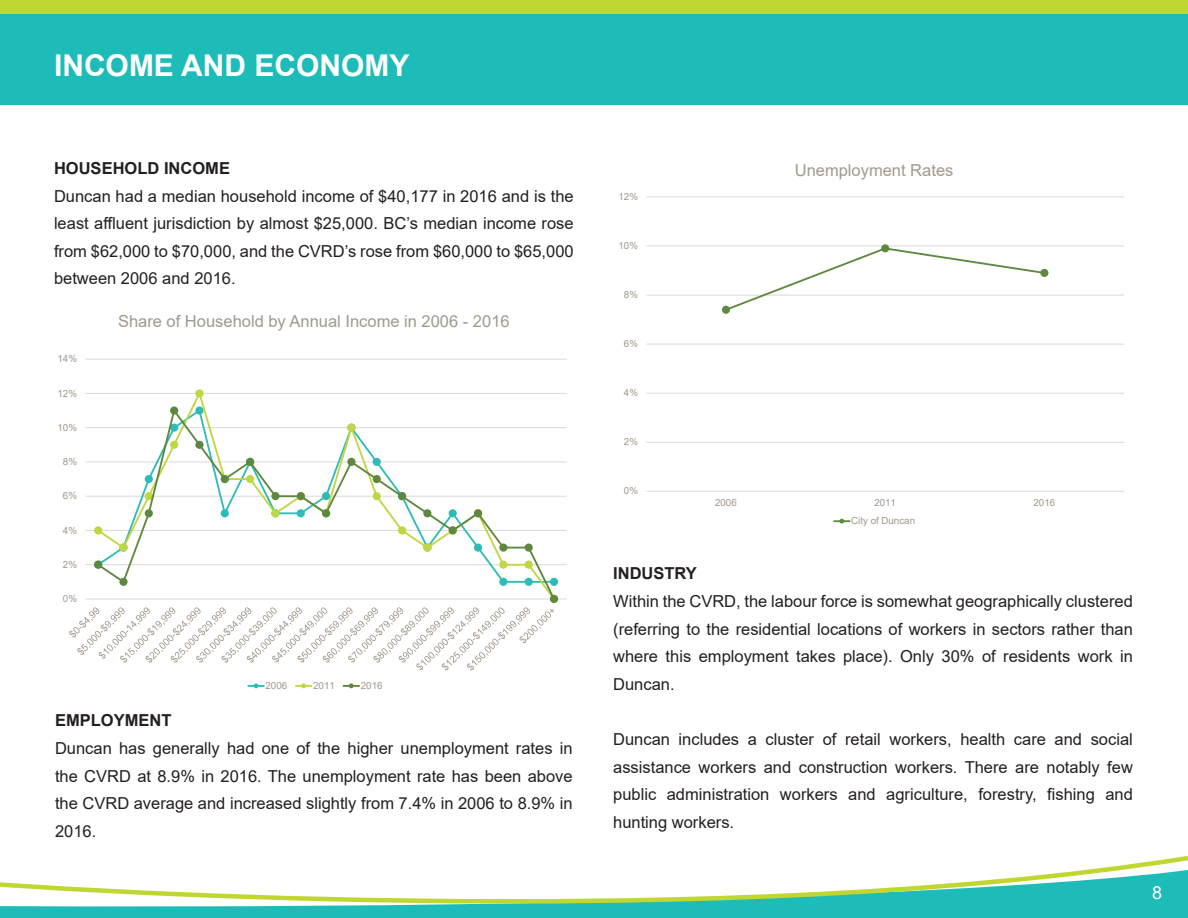
<style>
.page{position:relative;width:1188px;height:918px;background:#fff}
.page>*{position:absolute;margin:0;border:0;box-sizing:border-box;transform-origin:0 0}
.t1{font:700 30px "Arial";color:#fff}
.t2{font:18px "Arial";color:#fff}
.Body{font:16.5px/27.6px "Arial";color:#231f20;text-align:justify}
.Theme_Intro{font:16.5px "Arial";color:#a1998c}
.Sub-Header{font:700 16.5px "Arial";color:#231f20}
.t3{font:9.75px "Arial";letter-spacing:-.005em;color:#a2978a}
</style>
<div class="page">
<svg style="left:0;top:855px;width:1188px;height:63px"></svg>
<div style="left:0;top:0;width:1188px;height:105px;background:#1dbcb8"></div>
<div style="left:0;top:0;width:1188px;height:14px;background:#c1d731"></div>
<hr style="left:86px;top:564px;width:481px;height:1px;background:#d9d9d9">
<hr style="left:86px;top:530px;width:481px;height:1px;background:#d9d9d9">
<hr style="left:86px;top:496px;width:481px;height:1px;background:#d9d9d9">
<hr style="left:86px;top:462px;width:481px;height:1px;background:#d9d9d9">
<hr style="left:86px;top:427px;width:481px;height:1px;background:#d9d9d9">
<hr style="left:86px;top:393px;width:481px;height:1px;background:#d9d9d9">
<hr style="left:86px;top:359px;width:481px;height:1px;background:#d9d9d9">
<hr style="left:86px;top:599px;width:481px;height:1px;background:#d9d9d9">
<div style="left:195px;top:389px;width:9px;height:8px;background:#c1d642;border-radius:50%"></div>
<svg style="left:96px;top:406px;width:460px;height:194px"></svg>
<div style="left:94px;top:561px;width:8px;height:8px;background:#5e8740;border-radius:50%"></div>
<div style="left:119px;top:578px;width:9px;height:8px;background:#5e8740;border-radius:50%"></div>
<div style="left:145px;top:509px;width:8px;height:8px;background:#5e8740;border-radius:50%"></div>
<div style="left:170px;top:406px;width:8px;height:9px;background:#5e8740;border-radius:50%"></div>
<div style="left:195px;top:441px;width:9px;height:8px;background:#5e8740;border-radius:50%"></div>
<div style="left:221px;top:475px;width:8px;height:8px;background:#5e8740;border-radius:50%"></div>
<div style="left:246px;top:458px;width:8px;height:8px;background:#5e8740;border-radius:50%"></div>
<div style="left:271px;top:492px;width:9px;height:8px;background:#5e8740;border-radius:50%"></div>
<div style="left:297px;top:492px;width:8px;height:8px;background:#5e8740;border-radius:50%"></div>
<div style="left:322px;top:509px;width:8px;height:8px;background:#5e8740;border-radius:50%"></div>
<div style="left:347px;top:458px;width:8px;height:8px;background:#5e8740;border-radius:50%"></div>
<div style="left:373px;top:475px;width:8px;height:8px;background:#5e8740;border-radius:50%"></div>
<div style="left:398px;top:492px;width:8px;height:8px;background:#5e8740;border-radius:50%"></div>
<div style="left:423px;top:509px;width:8px;height:8px;background:#5e8740;border-radius:50%"></div>
<div style="left:449px;top:526px;width:8px;height:8px;background:#5e8740;border-radius:50%"></div>
<div style="left:474px;top:509px;width:8px;height:8px;background:#5e8740;border-radius:50%"></div>
<div style="left:499px;top:543px;width:8px;height:9px;background:#5e8740;border-radius:50%"></div>
<div style="left:525px;top:543px;width:8px;height:9px;background:#5e8740;border-radius:50%"></div>
<div style="left:550px;top:595px;width:8px;height:8px;background:#5e8740;border-radius:50%"></div>
<svg style="left:69px;top:607px;width:485px;height:63px"></svg>
<svg style="left:248px;top:683px;width:16px;height:5px"></svg>
<svg style="left:296px;top:683px;width:16px;height:5px"></svg>
<svg style="left:343px;top:683px;width:16px;height:5px"></svg>
<hr style="left:646px;top:442px;width:478px;height:1px;background:#d9d9d9">
<hr style="left:646px;top:393px;width:478px;height:1px;background:#d9d9d9">
<hr style="left:646px;top:344px;width:478px;height:1px;background:#d9d9d9">
<hr style="left:646px;top:295px;width:478px;height:1px;background:#d9d9d9">
<hr style="left:646px;top:246px;width:478px;height:1px;background:#d9d9d9">
<hr style="left:646px;top:197px;width:478px;height:1px;background:#d9d9d9">
<hr style="left:646px;top:491px;width:478px;height:1px;background:#d9d9d9">
<svg style="left:724px;top:247px;width:323px;height:63px"></svg>
<div style="left:722px;top:306px;width:8px;height:8px;background:#5e8740;border-radius:50%"></div>
<div style="left:881px;top:244px;width:8px;height:8px;background:#5e8740;border-radius:50%"></div>
<div style="left:1040px;top:269px;width:8px;height:8px;background:#5e8740;border-radius:50%"></div>
<svg style="left:834px;top:519px;width:16px;height:5px"></svg>
<p class="t1" style="left:54px;top:44px;width:357px">INCOME AND ECONOMY</p>
<p class="Sub-Header" style="left:54px;top:157px;width:178px">HOUSEHOLD INCOME</p>
<p class="Body" style="left:54px;top:182px;width:521px">Duncan had a median household income of $40,177 in 2016 and is the least affluent jurisdiction by almost $25,000. BC’s median income rose from $62,000 to $70,000, and the CVRD’s rose from $60,000 to $65,000 between 2006 and 2016.</p>
<p class="t3" style="left:58px;top:352px;width:21px">14%</p>
<p class="t3" style="left:58px;top:386px;width:21px">12%</p>
<p class="t3" style="left:58px;top:421px;width:21px">10%</p>
<p class="t3" style="left:63px;top:455px;width:16px">8%</p>
<p class="t3" style="left:63px;top:489px;width:16px">6%</p>
<p class="t3" style="left:63px;top:523px;width:16px">4%</p>
<p class="t3" style="left:63px;top:558px;width:16px">2%</p>
<p class="t3" style="left:63px;top:592px;width:16px">0%</p>
<p class="Theme_Intro" style="left:118px;top:310px;width:393px">Share of Household by Annual Income in 2006 - 2016</p>
<p class="t3" style="left:266px;top:679px;width:23px">2006</p>
<p class="t3" style="left:313px;top:679px;width:23px">2011</p>
<p class="t3" style="left:361px;top:679px;width:23px">2016</p>
<p class="Sub-Header" style="left:55px;top:709px;width:118px">EMPLOYMENT</p>
<p class="Body" style="left:55px;top:734px;width:519px">Duncan has generally had one of the higher unemployment rates in the CVRD at 8.9% in 2016. The unemployment rate has been above the CVRD average and increased slightly from 7.4% in 2006 to 8. 9% in 2016.</p>
<p class="t3" style="left:619px;top:190px;width:21px">12%</p>
<p class="t3" style="left:619px;top:239px;width:21px">10%</p>
<p class="t3" style="left:624px;top:288px;width:16px">8%</p>
<p class="t3" style="left:624px;top:337px;width:16px">6%</p>
<p class="t3" style="left:624px;top:386px;width:16px">4%</p>
<p class="t3" style="left:624px;top:435px;width:16px">2%</p>
<p class="t3" style="left:624px;top:484px;width:16px">0%</p>
<p class="Theme_Intro" style="left:795px;top:158px;width:160px">Unemployment Rates</p>
<p class="t3" style="left:715px;top:496px;width:23px">2006</p>
<p class="t3" style="left:874px;top:496px;width:23px">2011</p>
<p class="t3" style="left:1034px;top:496px;width:23px">2016</p>
<p class="t3" style="left:851px;top:514px;width:65px">City of Duncan</p>
<p class="Sub-Header" style="left:613px;top:562px;width:85px">INDUSTRY</p>
<p class="Body" style="left:613px;top:587px;width:521px">Within the CVRD, the labour force is somewhat geographically clustered (referring to the residential locations of workers in sectors rather than where this employment takes place). Only 30% of residents work in Duncan.</p>
<p class="Body" style="left:613px;top:725px;width:521px">Duncan includes a cluster of retail workers, health care and social assistance workers and construction workers. There are notably few public administration workers and agriculture, forestry, fishing and hunting workers.</p>
<p class="t2" style="left:1152px;top:880px;width:12px">8</p>
</div>
